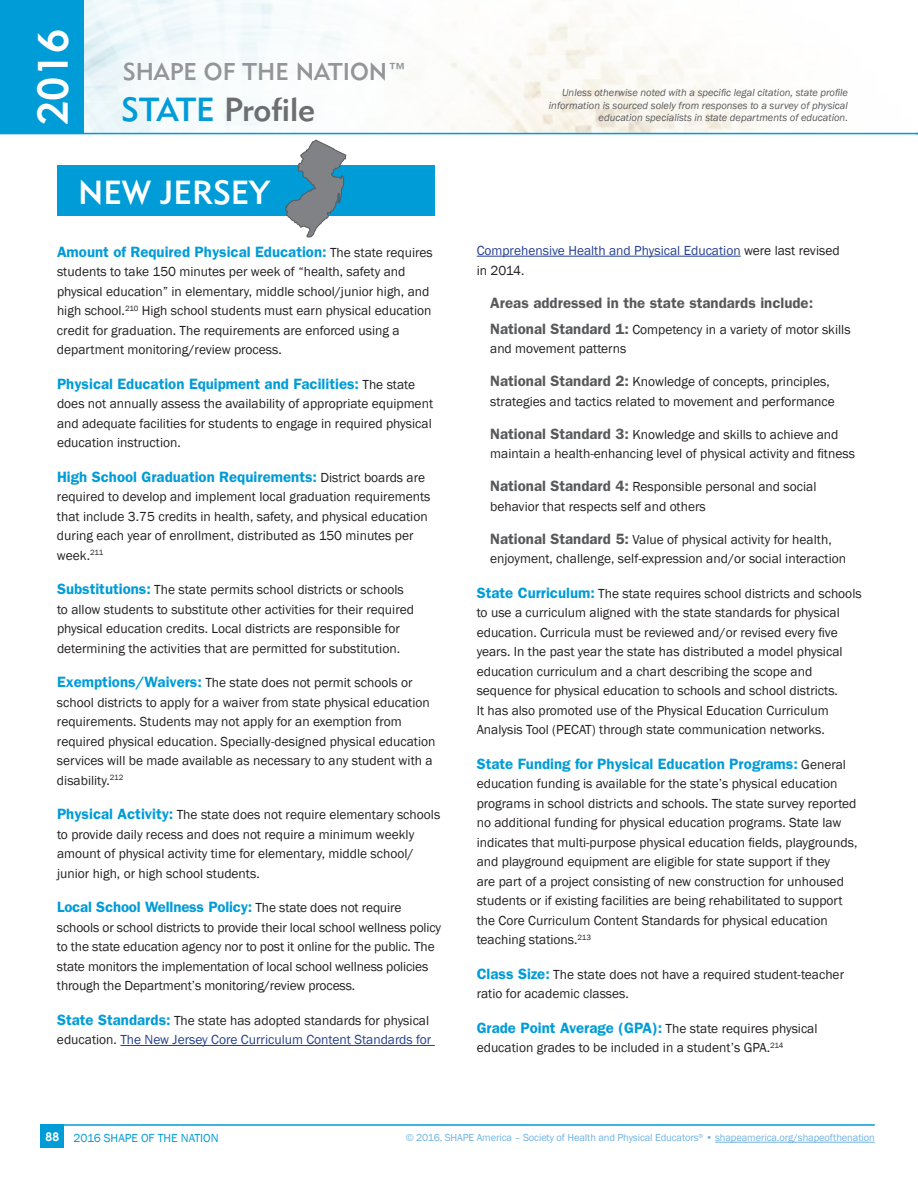
<style>
.page{position:relative;width:918px;height:1188px;background:#fff}
.page>*{position:absolute;margin:0;border:0;box-sizing:border-box;transform-origin:0 0}
.t1{font:42px "Geometric 415 BT Medium A";color:#fff}
.t2{font:33px "Geometric 415 BT Medium A";color:#6d6e71}
.t3{font:33px "Geometric 415 BT Medium A";color:#fff}
.t4{font:24px "Geometric 415 BT Medium A";color:#939598}
.t5{font:600 15px "Franklin Gothic";color:#009cd8}
.t6{font:600 15px "Franklin Gothic";color:#58595b}
.t7{font:13.5px/19.5px "Franklin Gothic";color:#231f20}
.t8{font:13.5px/19.5px "Franklin Gothic";color:#25408f}
.t9{font:12px "Franklin Gothic";color:#009cd8}
.t10{font:700 12px "Century Gothic";color:#fff}
.t11{font:italic 10.5px/12.6px "Franklin Gothic";color:#58595b;text-align:right}
.t12{font:10.5px "Franklin Gothic";letter-spacing:-.01em;color:#6fb3e2}
.s1{color:#009cd8}
.s2{font-weight:400;font-size:13.5px;color:#231f20}
.s3{font-weight:600;font-size:15px;color:#009cd8}
.s4{color:#25408f}
.s5{color:#231f20}
.s6{font-weight:600;font-size:15px;color:#58595b}
</style>
<div class="page">
<hr style="left:715px;top:1142px;width:160px;height:1px;background:#6fb3e2">
<hr style="left:0;top:133px;width:918px;height:1px;background:#009cd8">
<div style="left:0;top:0;width:84px;height:134px;background:#009cd8"></div>
<div style="left:40px;top:1124px;width:24px;height:24px;background:#009cd8"></div>
<hr style="left:40px;top:1124px;width:835px;height:2px;background:#009cd8">
<div style="left:57px;top:165px;width:377px;height:51px;background:#009cd8"></div>
<hr style="left:120px;top:1045px;width:315px;height:1px;background:#25408f">
<hr style="left:477px;top:256px;width:264px;height:1px;background:#25408f">
<svg style="left:285px;top:140px;width:61px;height:97px"></svg>
<h1 class="t1" style="left:27px;top:125px;width:98px;rotate:-90deg">2016</h1>
<h3 class="t4" style="left:123px;top:57px;width:286px">SHAPE OF THE NATION™</h3>
<h2 class="t2" style="left:121px;top:89px;width:195px"><span class="s1">STATE</span> Profile</h2>
<h2 class="t3" style="left:78px;top:172px;width:193px">NEW JERSEY</h2>
<p class="t5" style="left:57px;top:243px;width:377px">Amount of Required Physical Education: <span class="s2">The state requires</span></p>
<p class="t7" style="left:57px;top:262px;width:376px">students to take 150 minutes per week of “health, safety and physical education” in elementary, middle school/junior high, and high school.<sup>210</sup> High school students must earn physical education credit for graduation. The requirements are enforced using a department monitoring/review process.</p>
<p class="t5" style="left:57px;top:375px;width:360px">Physical Education Equipment and Facilities: <span class="s2">The state</span></p>
<p class="t7" style="left:57px;top:394px;width:378px;text-align:justify">does not annually assess the availability of appropriate equipment and adequate facilities for students to engage in required physical education instruction.</p>
<p class="t5" style="left:57px;top:468px;width:370px">High School Graduation Requirements: <span class="s2">District boards are</span></p>
<p class="t7" style="left:57px;top:487px;width:375px">required to develop and implement local graduation requirements that include 3.75 credits in health, safety, and physical education during each year of enrollment, distributed as 150 minutes per week.<sup>211</sup></p>
<p class="t7" style="left:57px;top:580px;width:359px"><span class="s3">Substitutions:</span> The state permits school districts or schools to allow students to substitute other activities for their required physical education credits. Local districts are responsible for determining the activities that are permitted for substitution.</p>
<p class="t7" style="left:57px;top:673px;width:380px"><span class="s3">Exemptions/Waivers:</span> The state does not permit schools or school districts to apply for a waiver from state physical education requirements. Students may not apply for an exemption from required physical education. Specially-designed physical education services will be made available as necessary to any student with a disability.<sup>212</sup></p>
<p class="t7" style="left:57px;top:805px;width:385px"><span class="s3">Physical Activity:</span> The state does not require elementary schools to provide daily recess and does not require a minimum weekly amount of physical activity time for elementary, middle school/ junior high, or high school students.</p>
<p class="t5" style="left:57px;top:898px;width:346px">Local School Wellness Policy: <span class="s2">The state does not require</span></p>
<p class="t7" style="left:57px;top:918px;width:386px">schools or school districts to provide their local school wellness policy to the state education agency nor to post it online for the public. The state monitors the implementation of local school wellness policies through the Department’s monitoring/review process.</p>
<p class="t7" style="left:57px;top:1011px;width:376px"><span class="s3">State Standards:</span> The state has adopted standards for physical education. <span class="s4">The New Jersey Core Curriculum Content Standards for</span></p>
<p class="t11" style="left:549px;top:87px;width:301px">Unless otherwise noted with a specific legal citation, state profile information is sourced solely from responses to a survey of physical education specialists in state departments of education.</p>
<p class="t8" style="left:477px;top:241px;width:365px">Comprehensive Health and Physical Education <span class="s5">were last revised in 2014.</span></p>
<p class="t6" style="left:490px;top:294px;width:325px">Areas addressed in the state standards include:</p>
<p class="t7" style="left:490px;top:320px;width:362px"><span class="s6">National Standard 1:</span> Competency in a variety of motor skills and movement patterns</p>
<p class="t7" style="left:490px;top:372px;width:346px"><span class="s6">National Standard 2:</span> Knowledge of concepts, principles, strategies and tactics related to movement and performance</p>
<p class="t7" style="left:490px;top:425px;width:366px"><span class="s6">National Standard 3:</span> Knowledge and skills to achieve and maintain a health-enhancing level of physical activity and fitness</p>
<p class="t7" style="left:490px;top:477px;width:328px"><span class="s6">National Standard 4:</span> Responsible personal and social behavior that respects self and others</p>
<p class="t7" style="left:490px;top:530px;width:357px"><span class="s6">National Standard 5:</span> Value of physical activity for health, enjoyment, challenge, self-expression and/or social interaction</p>
<p class="t7" style="left:477px;top:584px;width:387px"><span class="s3">State Curriculum:</span> The state requires school districts and schools to use a curriculum aligned with the state standards for physical education. Curricula must be reviewed and/or revised every five years. In the past year the state has distributed a model physical education curriculum and a chart describing the scope and sequence for physical education to schools and school districts.<br>It has also promoted use of the Physical Education Curriculum Analysis Tool (PECAT) through state communication networks.</p>
<p class="t5" style="left:477px;top:755px;width:371px">State Funding for Physical Education Programs: <span class="s2">General</span></p>
<p class="t7" style="left:477px;top:774px;width:382px">education funding is available for the state’s physical education programs in school districts and schools. The state survey reported no additional funding for physical education programs. State law indicates that multi-purpose physical education fields, playgrounds, and playground equipment are eligible for state support if they<br>are part of a project consisting of new construction for unhoused students or if existing facilities are being rehabilitated to support the Core Curriculum Content Standards for physical education teaching stations.<sup>213</sup></p>
<p class="t7" style="left:477px;top:965px;width:369px"><span class="s3">Class Size:</span> The state does not have a required student-teacher ratio for academic classes.</p>
<p class="t7" style="left:477px;top:1019px;width:342px"><span class="s3">Grade Point Average (GPA):</span> The state requires physical education grades to be included in a student’s GPA.<sup>214</sup></p>
<p class="t10" style="left:46px;top:1129px;width:15px">88</p>
<p class="t9" style="left:74px;top:1130px;width:147px">2016 SHAPE OF THE NATION</p>
<p class="t12" style="left:406px;top:1131px;width:471px">© 2016, SHAPE America – Society of Health and Physical Educators<sup>®</sup> • shapeamerica.org/shapeofthenation</p>
</div>
